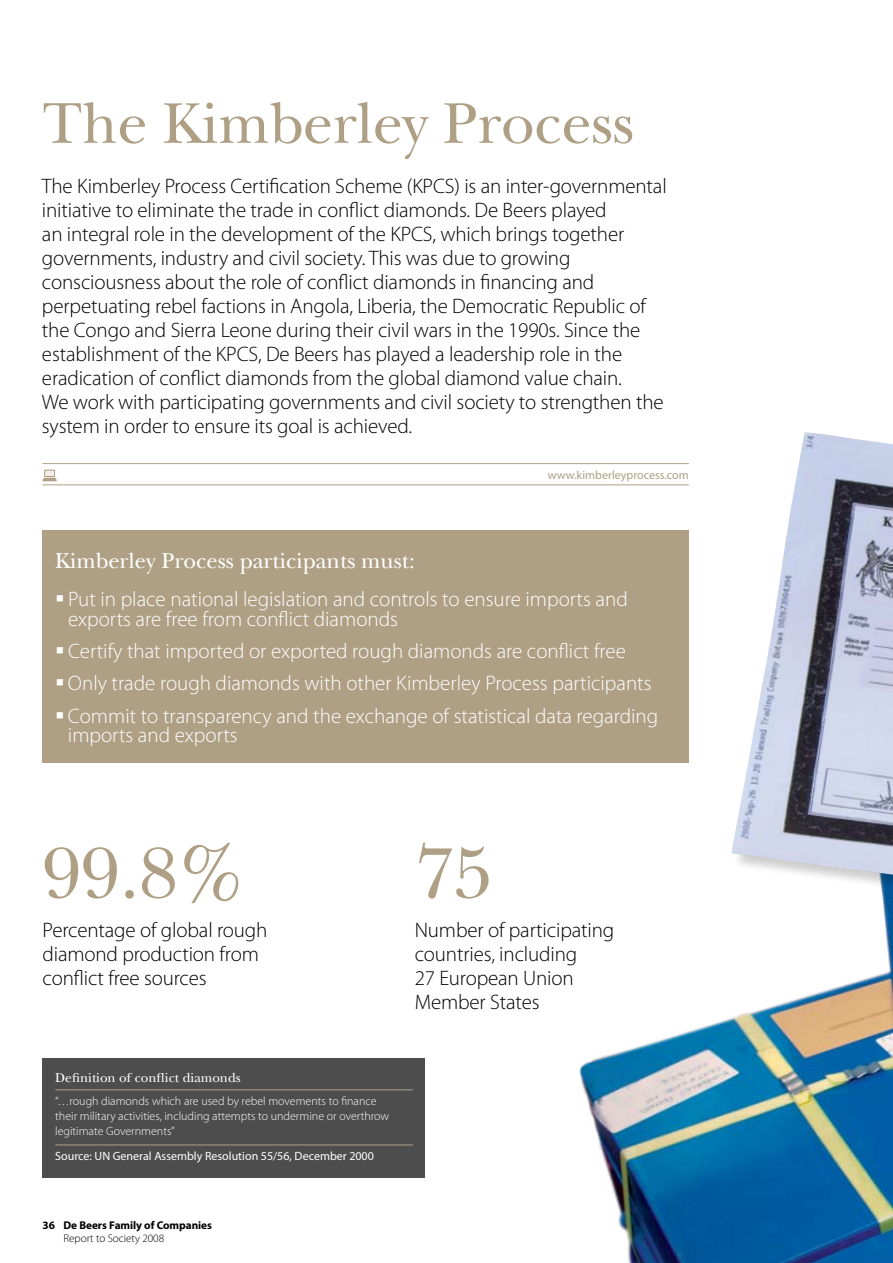
<style>
.page{position:relative;width:893px;height:1263px;background:#fff}
.page>*{position:absolute;margin:0;border:0;box-sizing:border-box;transform-origin:0 0}
.t1{font:75px "New Baskerville";color:#afa085}
.t2{font:60px "New Baskerville";letter-spacing:-.005em;color:#afa085}
.t3{font:22.5px "New Baskerville";color:#fff}
.t4{font:300 21px/24px "Myriad Pro";letter-spacing:-.005em;color:#000}
.t5{font:300 21px/32.2px "Myriad Pro";color:#fff}
.t6{font:13.5px "New Baskerville";color:#fff}
.t7{font:300 12px/15px "Myriad Pro";color:#fff}
.t8{font:12px "Myriad Pro";color:#fff}
.t9{font:12px "Myriad Pro";color:#afa085}
.t10{font:700 11.25px "Myriad Pro";letter-spacing:-.005em;color:#000}
.t11{font:300 11.25px "Myriad Pro";letter-spacing:-.005em;color:#000}
</style>
<div class="page">
<img style="left:579px;top:852px;width:314px;height:411px">
<svg style="left:43px;top:463px;width:21px;height:1px"></svg>
<hr style="left:64px;top:463px;width:625px;height:1px;background:#afa085">
<hr style="left:64px;top:484px;width:625px;height:1px;background:#afa085">
<svg style="left:43px;top:470px;width:21px;height:15px"></svg>
<div style="left:732px;top:433px;width:161px;height:517px;background:#000;opacity:.2"></div>
<img style="left:732px;top:432px;width:161px;height:443px">
<div style="left:43px;top:1059px;width:382px;height:119px;background:#4d4d4d"></div>
<hr style="left:55px;top:1089px;width:358px;height:1px;background:#afa085">
<hr style="left:55px;top:1144px;width:358px;height:1px;background:#afa085">
<div style="left:43px;top:530px;width:646px;height:233px;background:#afa085"></div>
<h2 class="t2" style="left:43px;top:88px;width:593px">The Kimberley Process</h2>
<p class="t4" style="left:42px;top:175px;width:626px">The Kimberley Process Certification Scheme (KPCS) is an inter-governmental initiative to eliminate the trade in conflict diamonds. De Beers played<br>an integral role in the development of the KPCS, which brings together governments, industry and civil society. This was due to growing consciousness about the role of conflict diamonds in financing and perpetuating rebel factions in Angola, Liberia, the Democratic Republic of the Congo and Sierra Leone during their civil wars in the 1990s. Since the establishment of the KPCS, De Beers has played a leadership role in the eradication of conflict diamonds from the global diamond value chain.<br>We work with participating governments and civil society to strengthen the system in order to ensure its goal is achieved.</p>
<p class="t9" style="left:548px;top:467px;width:143px">www.kimberleyprocess.com</p>
<p class="t3" style="left:55px;top:547px;width:361px">Kimberley Process participants must:</p>
<p class="t5" style="left:68px;top:590px;width:561px;line-height:19.5px">Put in place national legislation and controls to ensure imports and exports are free from conflict diamonds</p>
<p class="t5" style="left:68px;top:635px;width:592px">Certify that imported or exported rough diamonds are conflict free<br>Only trade rough diamonds with other Kimberley Process participants<br>Commit to transparency and the exchange of statistical data regarding</p>
<p class="t5" style="left:68px;top:719px;width:171px">imports and exports</p>
<h1 class="t1" style="left:43px;top:829px;width:204px">99.8%</h1>
<p class="t4" style="left:43px;top:918px;width:226px">Percentage of global rough diamond production from conflict free sources</p>
<p class="t6" style="left:55px;top:1069px;width:187px">Definition of conflict diamonds</p>
<p class="t7" style="left:55px;top:1093px;width:335px">“…rough diamonds which are used by rebel movements to finance their military activities, including attempts to undermine or overthrow legitimate Governments”</p>
<p class="t8" style="left:55px;top:1148px;width:320px">Source: UN General Assembly Resolution 55/56, December 2000</p>
<p class="t10" style="left:43px;top:1218px;width:171px">36 De Beers Family of Companies</p>
<p class="t11" style="left:64px;top:1232px;width:102px">Report to Society 2008</p>
<h1 class="t1" style="left:415px;top:829px;width:79px">75</h1>
<p class="t4" style="left:415px;top:918px;width:201px">Number of participating countries, including<br>27 European Union<br>Member States</p>
</div>
